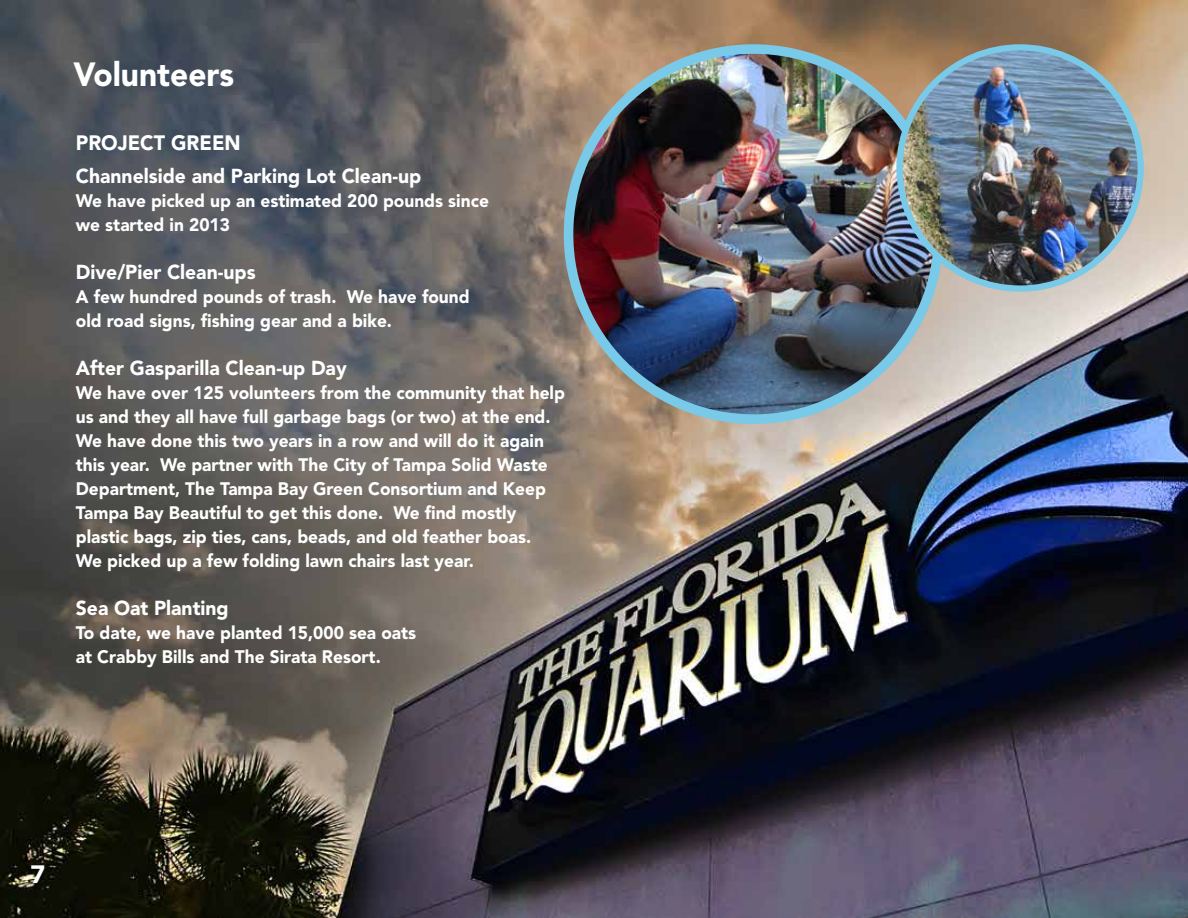
<style>
.page{position:relative;width:1188px;height:918px;background:#fff}
.page>*{position:absolute;margin:0;border:0;box-sizing:border-box;transform-origin:0 0}
.t1{font:900 33.3px "Avenir";color:#fff;scale:.95 1}
.t2{font:900 24.9px "Avenir";color:#fff}
.t3{font:900 20.7px "Avenir";color:#fff;scale:.96 1}
.t4{font:900 20.1px "Avenir";color:#fff;scale:.96 1}
.t5{font:900 18px/24px "Avenir";color:#fff;scale:.96 1}
</style>
<div class="page">
<img style="left:0;top:0;width:1188px;height:918px">
<img style="left:569px;top:53px;width:370px;height:366px">
<div style="left:564px;top:44px;width:379px;height:380px;border:10px solid #79c9e8;border-radius:50%"></div>
<img style="left:900px;top:47px;width:241px;height:242px;border-radius:121px">
<div style="left:896px;top:44px;width:248px;height:248px;border:6px solid #79c9e8;border-radius:50%"></div>
<h1 class="t1" style="left:74px;top:54px;width:170px">Volunteers</h1>
<p class="t3" style="left:76px;top:130px;width:173px">PROJECT GREEN</p>
<p class="t4" style="left:76px;top:164px;width:361px">Channelside and Parking Lot Clean-up</p>
<p class="t5" style="left:76px;top:188px;width:432px">We have picked up an estimated 200 pounds since we started in 2013</p>
<p class="t4" style="left:76px;top:260px;width:189px">Dive/Pier Clean-ups</p>
<p class="t5" style="left:76px;top:284px;width:412px">A few hundred pounds of trash. We have found old road signs, fishing gear and a bike.</p>
<p class="t4" style="left:76px;top:356px;width:284px">After Gasparilla Clean-up Day</p>
<p class="t5" style="left:76px;top:380px;width:511px">We have over 125 volunteers from the community that help us and they all have full garbage bags (or two) at the end.<br>We have done this two years in a row and will do it again this year. We partner with The City of Tampa Solid Waste Department, The Tampa Bay Green Consortium and Keep Tampa Bay Beautiful to get this done. We find mostly plastic bags, zip ties, cans, beads, and old feather boas.<br>We picked up a few folding lawn chairs last year.</p>
<p class="t4" style="left:76px;top:596px;width:161px">Sea Oat Planting</p>
<p class="t5" style="left:76px;top:620px;width:356px">To date, we have planted 15,000 sea oats at Crabby Bills and The Sirata Resort.</p>
<h2 class="t2" style="left:30px;top:859px;width:16px">7</h2>
</div>
